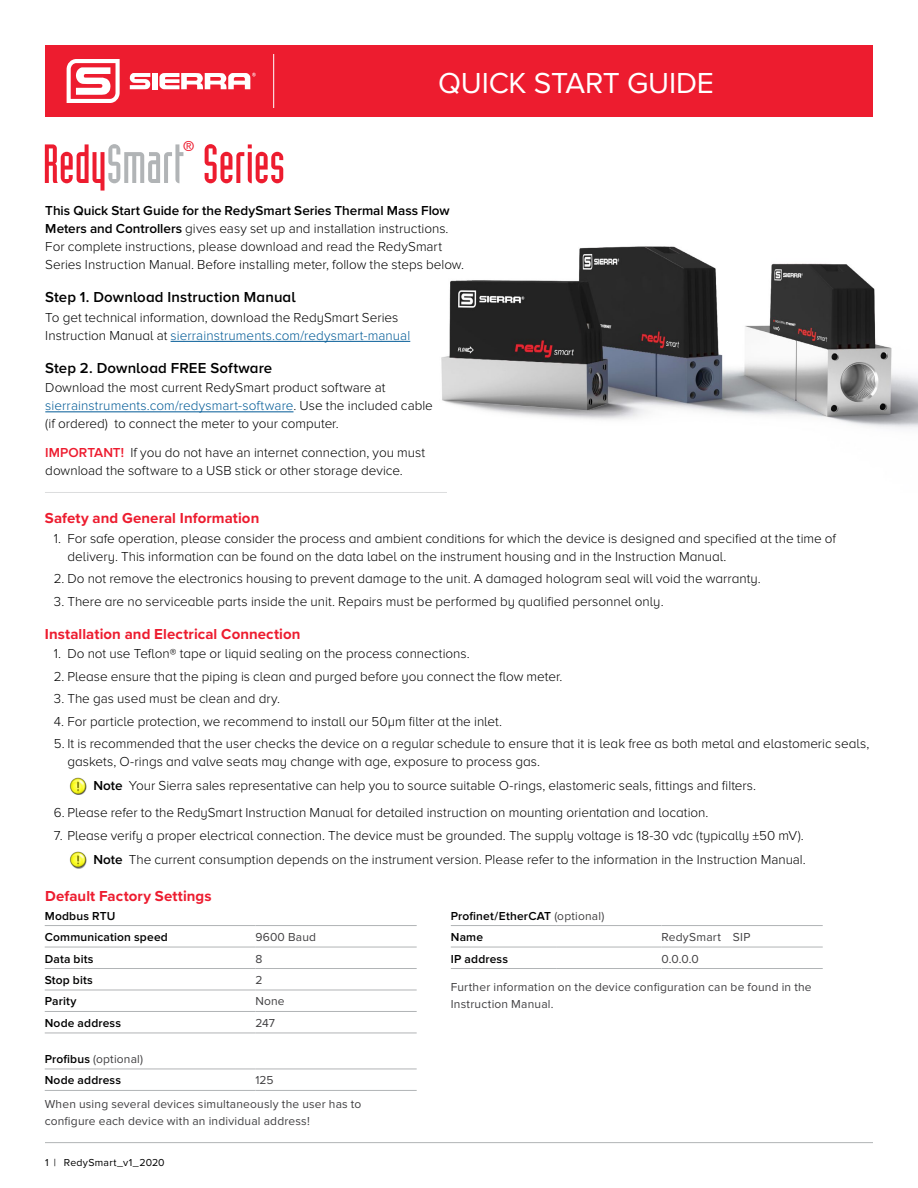
<style>
.page{position:relative;width:918px;height:1188px;background:#fff}
.page>*{position:absolute;margin:0;border:0;box-sizing:border-box;transform-origin:0 0}
.t1{font:54px "Industria Solid";color:#ed1c2f}
.t2{font:30px "Proxima Nova";letter-spacing:-.01em;color:#fff}
.t3{font:700 15px "Proxima Nova";letter-spacing:.005em;color:#ed1c2f}
.t4{font:600 15px "Proxima Nova A";letter-spacing:.005em;color:#000}
.t5{font:13.95px "Industria Solid";color:#ed1c2f}
.t6{font:300 13.5px/18px "Proxima Nova A";color:#000}
.t7{font:300 13.5px/18px "Proxima Nova";color:#000}
.t8{font:12px/24px "Proxima Nova";letter-spacing:.015em;color:#414042}
.t9{font:600 12px/21.5px "Proxima Nova";letter-spacing:.015em;color:#000}
.t10{font:10.5px "Proxima Nova";letter-spacing:.02em;color:#000}
.s1{color:#b1b4b6}
.s2{font-weight:600}
.s3{font-family:"Proxima Nova A"}
.s4{color:#005a96}
.s5{font-weight:600;color:#ed1c2f}
.s6{font-weight:400;color:#414042}
</style>
<div class="page">
<div style="left:45px;top:45px;width:828px;height:72px;background:#ed1c2f"></div>
<svg style="left:67px;top:59px;width:53px;height:44px"></svg>
<svg style="left:129px;top:73px;width:21px;height:16px"></svg>
<div style="left:152px;top:73px;width:6px;height:16px;background:#fff"></div>
<svg style="left:159px;top:73px;width:97px;height:16px"></svg>
<hr style="left:273px;top:54px;width:1px;height:54px;background:#fff">
<hr style="left:45px;top:1142px;width:828px;height:1px;background:#b1b4b6">
<img style="left:441px;top:246px;width:477px;height:183px">
<div style="left:71px;top:779px;width:16px;height:16px;background:#000;opacity:.5"></div>
<img style="left:70px;top:778px;width:16px;height:16px">
<div style="left:71px;top:852px;width:16px;height:17px;background:#000;opacity:.5"></div>
<img style="left:70px;top:851px;width:16px;height:17px">
<hr style="left:171px;top:341px;width:239px;height:1px;background:#005a96">
<hr style="left:45px;top:412px;width:249px;height:1px;background:#005a96">
<hr style="left:45px;top:492px;width:402px;height:1px;background:#dcddde">
<svg style="left:45px;top:946px;width:372px;height:123px"></svg>
<hr style="left:45px;top:925px;width:210px;height:1px;background:#b1b4b6">
<hr style="left:255px;top:925px;width:162px;height:1px;background:#b1b4b6">
<hr style="left:45px;top:947px;width:210px;height:1px;background:#b1b4b6">
<hr style="left:255px;top:947px;width:162px;height:1px;background:#b1b4b6">
<hr style="left:45px;top:968px;width:210px;height:1px;background:#b1b4b6">
<hr style="left:255px;top:968px;width:162px;height:1px;background:#b1b4b6">
<hr style="left:45px;top:990px;width:210px;height:1px;background:#b1b4b6">
<hr style="left:255px;top:990px;width:162px;height:1px;background:#b1b4b6">
<hr style="left:45px;top:1011px;width:210px;height:1px;background:#b1b4b6">
<hr style="left:255px;top:1011px;width:162px;height:1px;background:#b1b4b6">
<hr style="left:45px;top:1033px;width:210px;height:1px;background:#b1b4b6">
<hr style="left:255px;top:1033px;width:162px;height:1px;background:#b1b4b6">
<hr style="left:45px;top:1069px;width:210px;height:1px;background:#b1b4b6">
<hr style="left:255px;top:1069px;width:162px;height:1px;background:#b1b4b6">
<hr style="left:45px;top:1090px;width:210px;height:1px;background:#b1b4b6">
<hr style="left:255px;top:1090px;width:162px;height:1px;background:#b1b4b6">
<svg style="left:451px;top:946px;width:372px;height:1px"></svg>
<hr style="left:451px;top:925px;width:105px;height:1px;background:#b1b4b6">
<hr style="left:556px;top:925px;width:105px;height:1px;background:#b1b4b6">
<hr style="left:661px;top:925px;width:162px;height:1px;background:#b1b4b6">
<hr style="left:451px;top:947px;width:105px;height:1px;background:#b1b4b6">
<hr style="left:556px;top:947px;width:105px;height:1px;background:#b1b4b6">
<hr style="left:661px;top:947px;width:162px;height:1px;background:#b1b4b6">
<hr style="left:451px;top:968px;width:105px;height:1px;background:#b1b4b6">
<hr style="left:556px;top:968px;width:105px;height:1px;background:#b1b4b6">
<hr style="left:661px;top:968px;width:162px;height:1px;background:#b1b4b6">
<p class="t5" style="left:183px;top:138px;width:13px">®</p>
<h1 class="t1" style="left:43px;top:134px;width:243px">Redy<span class="s1">Smart</span> Series</h1>
<h2 class="t2" style="left:438px;top:66px;width:277px">QUICK START GUIDE</h2>
<p class="t7" style="left:45px;top:202px;width:420px"><span class="s2">This Quick Start Guide for the RedySmart Series Thermal Mass Flow Meters and Controllers</span> gives easy set up and installation instructions.<br>For complete instructions, please download and read the RedySmart Series Instruction Manual. Before installing meter, follow the steps below.</p>
<p class="t4" style="left:45px;top:289px;width:252px">Step 1. Download Instruction Manual</p>
<p class="t7" style="left:45px;top:309px;width:366px">To get technical information, download the <span class="s3">RedySmart Series<br>Instruction Manual</span> at <span class="s4">sierrainstruments.com/redysmart-manual</span></p>
<p class="t4" style="left:45px;top:359px;width:229px">Step 2. Download FREE Software</p>
<p class="t7" style="left:45px;top:379px;width:389px">Download the most current RedySmart product software at <span class="s4">sierrainstruments.com/redysmart-software</span>. Use the included cable (if ordered) to connect the meter to your computer.</p>
<p class="t7" style="left:45px;top:444px;width:381px"><span class="s5">IMPORTANT!</span> If you do not have an internet connection, you must download the software to a USB stick or other storage device.</p>
<p class="t3" style="left:45px;top:507px;width:216px">Safety and General Information</p>
<p class="t6" style="left:67px;top:529px;width:770px;text-indent:-14px">1. For safe operation, please consider the process and ambient conditions for which the device is designed and specified at the time of delivery. This information can be found on the data label on the instrument housing and in the Instruction Manual.</p>
<p class="t6" style="left:54px;top:570px;width:708px">2. Do not remove the electronics housing to prevent damage to the unit. A damaged hologram seal will void the warranty.</p>
<p class="t6" style="left:54px;top:592px;width:611px">3. There are no serviceable parts inside the unit. Repairs must be performed by qualified personnel only.</p>
<p class="t3" style="left:45px;top:623px;width:257px">Installation and Electrical Connection</p>
<p class="t6" style="left:54px;top:645px;width:417px">1. Do not use Teflon® tape or liquid sealing on the process connections.</p>
<p class="t6" style="left:54px;top:667px;width:510px">2. Please ensure that the piping is clean and purged before you connect the flow meter.</p>
<p class="t7" style="left:54px;top:690px;width:228px">3. The gas used must be clean and dry.</p>
<p class="t6" style="left:54px;top:712px;width:450px">4. For particle protection, we recommend to install our 50µm filter at the inlet.</p>
<p class="t6" style="left:67px;top:735px;width:804px;text-indent:-14px">5. It is recommended that the user checks the device on a regular schedule to ensure that it is leak free as both metal and elastomeric seals, gaskets, O-rings and valve seats may change with age, exposure to process gas.</p>
<p class="t7" style="left:93px;top:777px;width:664px"><span class="s2">Note</span> Your Sierra sales representative can help you to source suitable O-rings, elastomeric seals, fittings and filters.</p>
<p class="t6" style="left:54px;top:804px;width:656px">6. Please refer to the RedySmart Instruction Manual for detailed instruction on mounting orientation and location.</p>
<p class="t6" style="left:54px;top:826px;width:751px">7. Please verify a proper electrical connection. The device must be grounded. The supply voltage is 18-30 vdc (typically ±50 mV).</p>
<p class="t7" style="left:93px;top:851px;width:714px"><span class="s2">Note</span> The current consumption depends on the instrument version. Please refer to the information in the Instruction Manual.</p>
<p class="t3" style="left:45px;top:885px;width:168px">Default Factory Settings</p>
<p class="t9" style="left:45px;top:905px;width:125px">Modbus RTU<br>Communication speed</p>
<p class="t8" style="left:255px;top:925px;width:62px">9600 Baud</p>
<p class="t9" style="left:45px;top:948px;width:50px">Data bits</p>
<p class="t8" style="left:255px;top:947px;width:8px">8</p>
<p class="t9" style="left:45px;top:970px;width:50px">Stop bits</p>
<p class="t8" style="left:255px;top:968px;width:9px">2</p>
<p class="t9" style="left:45px;top:991px;width:33px">Parity</p>
<p class="t8" style="left:255px;top:990px;width:31px">None</p>
<p class="t9" style="left:45px;top:1012px;width:78px">Node address</p>
<p class="t8" style="left:255px;top:1011px;width:21px">247</p>
<p class="t9" style="left:45px;top:1048px;width:100px">Profibus <span class="s6">(optional)<br></span>Node address</p>
<p class="t8" style="left:45px;top:1069px;width:318px;text-indent:211px">125<br>When using several devices simultaneously the user has to</p>
<p class="t8" style="left:45px;top:1109px;width:267px">configure each device with an individual address!</p>
<p class="t10" style="left:45px;top:1157px;width:121px">1 | RedySmart_v1_2020</p>
<p class="t9" style="left:451px;top:905px;width:155px">Profinet / EtherCAT <span class="s6">(optional)<br></span>Name</p>
<p class="t8" style="left:661px;top:925px;width:91px">RedySmart SIP</p>
<p class="t9" style="left:451px;top:948px;width:59px">IP address</p>
<p class="t8" style="left:661px;top:947px;width:39px">0.0.0.0</p>
<p class="t8" style="left:451px;top:979px;width:362px;line-height:16.5px">Further information on the device configuration can be found in the<br>Instruction Manual.</p>
</div>
